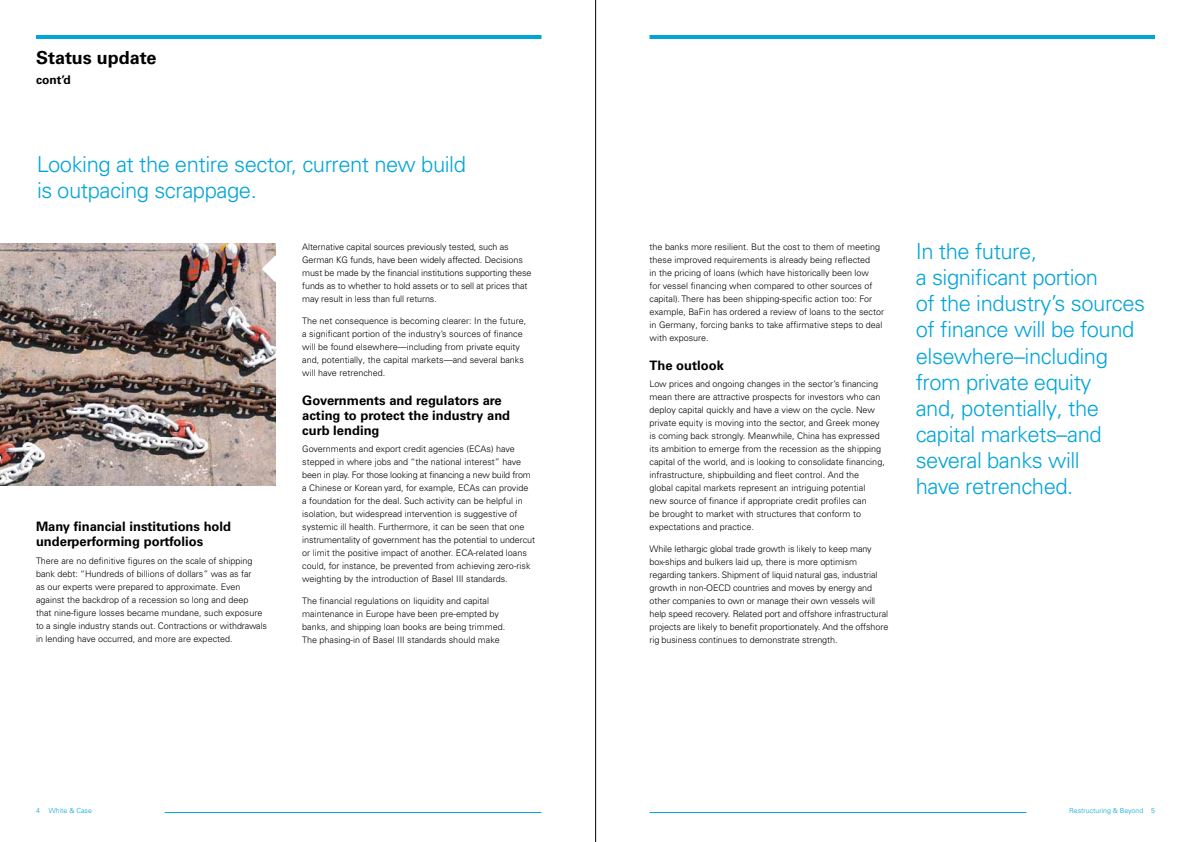
<style>
.page{position:relative;width:1191px;height:842px;background:#fff}
.page>*{position:absolute;margin:0;border:0;box-sizing:border-box;transform-origin:0 0}
.t1{font:300 22px/26px "Univers LT Pro 45";letter-spacing:-.02em;color:#00a5d9}
.t2{font:700 18px "Univers LT Pro 65";color:#000}
.t3{font:700 13px/15px "Univers LT Pro 65";color:#000}
.t4{font:700 12px "Univers LT Pro 65";color:#000}
.t5{font:300 9px/13px "Univers LT Pro 45";color:#000}
.t6{font:300 7px "Univers LT Pro 45";color:#00a5d9}
</style>
<div class="page">
<hr style="left:649px;top:35px;width:506px;height:4px;background:#00a5d9">
<hr style="left:36px;top:35px;width:505px;height:4px;background:#00a5d9">
<hr style="left:165px;top:812px;width:376px;height:1px;background:#00a5d9">
<hr style="left:649px;top:812px;width:377px;height:1px;background:#00a5d9">
<img style="left:0;top:244px;width:275px;height:242px">
<hr style="left:595px;top:0;width:1px;height:842px;background:#000">
<svg style="left:262px;top:255px;width:14px;height:27px"></svg>
<h2 class="t2" style="left:36px;top:47px;width:122px">Status update</h2>
<h3 class="t4" style="left:36px;top:73px;width:36px">cont’d</h3>
<h1 class="t1" style="left:37px;top:151px;width:430px">Looking at the entire sector, current new build is outpacing scrappage.</h1>
<h3 class="t3" style="left:36px;top:519px;width:197px">Many financial institutions hold underperforming portfolios</h3>
<p class="t5" style="left:36px;top:554px;width:233px">There are no definitive figures on the scale of shipping bank debt: “Hundreds of billions of dollars” was as far<br>as our experts were prepared to approximate. Even against the backdrop of a recession so long and deep<br>that nine-figure losses became mundane, such exposure to a single industry stands out. Contractions or withdrawals in lending have occurred, and more are expected.</p>
<p class="t5" style="left:302px;top:240px;width:231px">Alternative capital sources previously tested, such as German KG funds, have been widely affected. Decisions must be made by the financial institutions supporting these funds as to whether to hold assets or to sell at prices that may result in less than full returns.</p>
<p class="t5" style="left:302px;top:314px;width:225px">The net consequence is becoming clearer: In the future, a significant portion of the industry’s sources of finance will be found elsewhere—including from private equity and, potentially, the capital markets—and several banks will have retrenched.</p>
<h3 class="t3" style="left:302px;top:392px;width:209px">Governments and regulators are acting to protect the industry and curb lending</h3>
<p class="t5" style="left:302px;top:442px;width:234px">Governments and export credit agencies (ECAs) have stepped in where jobs and “the national interest” have been in play. For those looking at financing a new build from a Chinese or Korean yard, for example, ECAs can provide a foundation for the deal. Such activity can be helpful in isolation, but widespread intervention is suggestive of systemic ill health. Furthermore, it can be seen that one instrumentality of government has the potential to undercut or limit the positive impact of another. ECA-related loans could, for instance, be prevented from achieving zero-risk weighting by the introduction of Basel III standards.</p>
<p class="t5" style="left:302px;top:594px;width:205px">The financial regulations on liquidity and capital maintenance in Europe have been pre-empted by banks, and shipping loan books are being trimmed.<br>The phasing-in of Basel III standards should make</p>
<p class="t5" style="left:649px;top:240px;width:236px">the banks more resilient. But the cost to them of meeting these improved requirements is already being reflected<br>in the pricing of loans (which have historically been low<br>for vessel financing when compared to other sources of capital). There has been shipping-specific action too: For example, BaFin has ordered a review of loans to the sector in Germany, forcing banks to take affirmative steps to deal with exposure.</p>
<h3 class="t3" style="left:649px;top:357px;width:76px">The outlook</h3>
<p class="t5" style="left:649px;top:377px;width:237px">Low prices and ongoing changes in the sector’s financing mean there are attractive prospects for investors who can deploy capital quickly and have a view on the cycle. New private equity is moving into the sector, and Greek money is coming back strongly. Meanwhile, China has expressed its ambition to emerge from the recession as the shipping capital of the world, and is looking to consolidate financing, infrastructure, shipbuilding and fleet control. And the global capital markets represent an intriguing potential new source of finance if appropriate credit profiles can<br>be brought to market with structures that conform to expectations and practice.</p>
<p class="t5" style="left:649px;top:542px;width:240px">While lethargic global trade growth is likely to keep many box-ships and bulkers laid up, there is more optimism regarding tankers. Shipment of liquid natural gas, industrial growth in non-OECD countries and moves by energy and other companies to own or manage their own vessels will help speed recovery. Related port and offshore infrastructural projects are likely to benefit proportionately. And the offshore rig business continues to demonstrate strength.</p>
<h1 class="t1" style="left:915px;top:239px;width:231px">In the future,<br>a significant portion<br>of the industry’s sources of finance will be found elsewhere–including from private equity<br>and, potentially, the capital markets–and several banks will<br>have retrenched.</h1>
<p class="t6" style="left:36px;top:807px;width:5px">4</p>
<p class="t6" style="left:49px;top:807px;width:45px">White &amp; Case</p>
<p class="t6" style="left:1069px;top:807px;width:87px">Restructuring &amp; Beyond 5</p>
</div>
